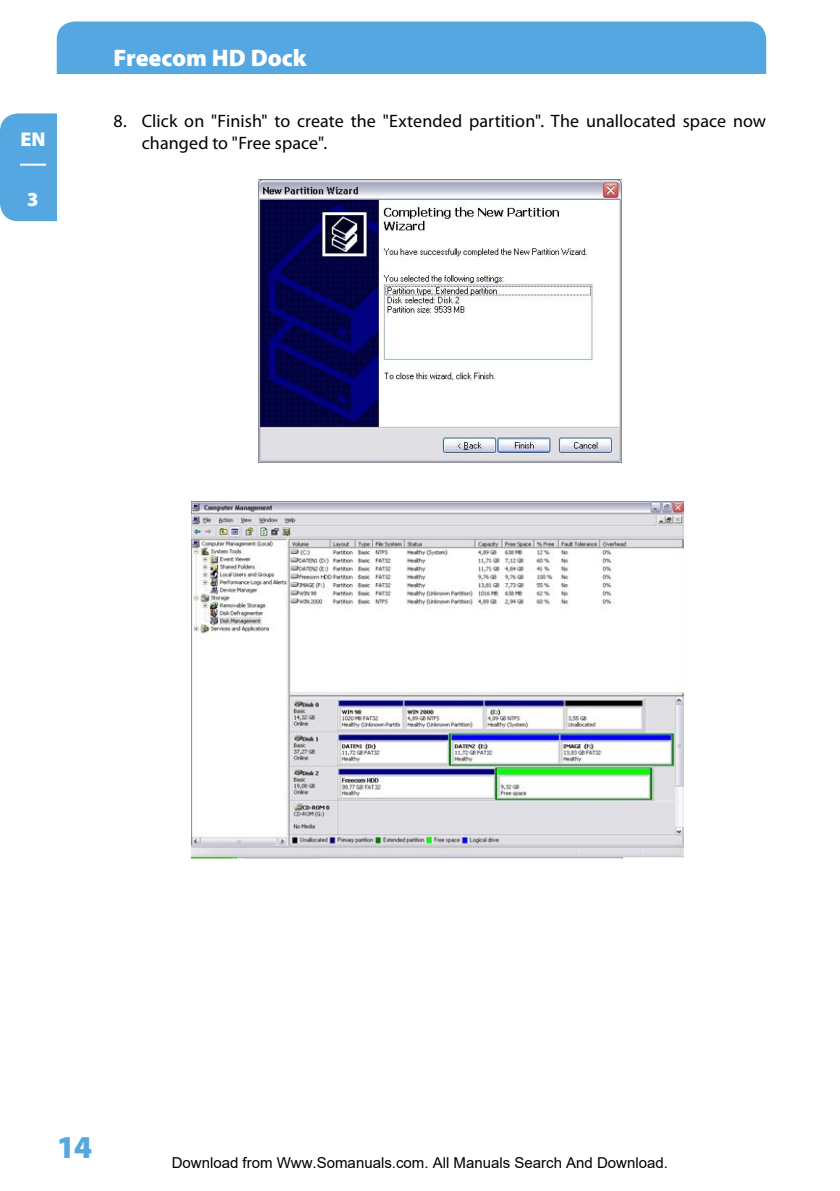
<style>
.page{position:relative;width:840px;height:1191px;background:#fff}
.page>*{position:absolute;margin:0;border:0;box-sizing:border-box;transform-origin:0 0}
.t1{font:900 32px "Myriad Pro";color:#55a7e2}
.t2{font:900 24px "Myriad Pro";color:#fff}
.t3{font:900 20px "Myriad Pro";color:#fff}
.t4{font:18px/21.6px "Myriad Pro";letter-spacing:.005em;color:#000}
.t5{font:15px "Arial";color:#000}
</style>
<div class="page">
<div style="left:57px;top:22px;width:708px;height:52px;background:#55a7e2"></div>
<div style="left:0;top:113px;width:57px;height:108px;background:#55a7e2"></div>
<hr style="left:20px;top:164px;width:26px;height:2px;background:#fff">
<img style="left:258px;top:179px;width:362px;height:283px">
<img style="left:191px;top:502px;width:492px;height:356px">
<p class="t3" style="left:20px;top:126px;width:27px">EN</p>
<p class="t3" style="left:27px;top:186px;width:11px">3</p>
<h2 class="t2" style="left:113px;top:42px;width:194px">Freecom HD Dock</h2>
<p class="t4" style="left:142px;top:110px;width:625px;text-indent:-28px">8. Click on "Finish" to create the "Extended partition". The unallocated space now changed to "Free space".</p>
<h1 class="t1" style="left:57px;top:1126px;width:37px">14</h1>
<p class="t5" style="left:172px;top:1154px;width:497px">Download from Www.Somanuals.com. All Manuals Search And Download.</p>
</div>
